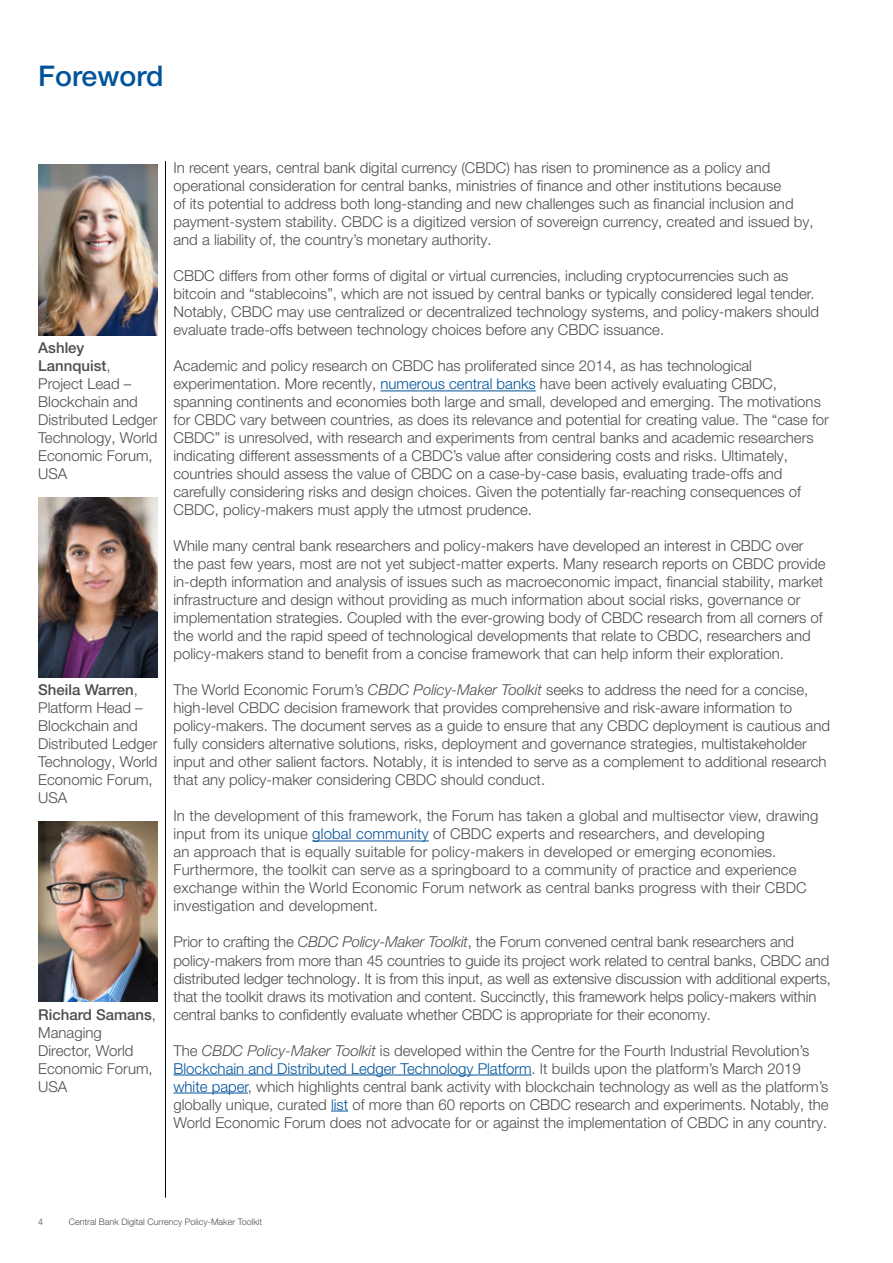
<style>
.page{position:relative;width:893px;height:1263px;background:#fff}
.page>*{position:absolute;margin:0;border:0;box-sizing:border-box;transform-origin:0 0}
.heading{font:500 28.5px "Helvetica Neue LT Pro";color:#00539b}
.main_text{font:300 15px/18px "Helvetica Neue LT Pro";color:#4d4d4f}
.name{font:300 15px/18px "Helvetica Neue LT Pro";color:#4d4d4f}
.t1{font:300 9px "Helvetica Neue LT Pro";color:#4d4d4f}
.s1{font-weight:500}
.s2{color:#00539b}
.s3{font-style:italic}
</style>
<div class="page">
<hr style="left:380px;top:391px;width:156px;height:1px;background:#00539b">
<hr style="left:312px;top:841px;width:117px;height:1px;background:#00539b">
<hr style="left:173px;top:1075px;width:359px;height:1px;background:#00539b">
<hr style="left:173px;top:1093px;width:75px;height:1px;background:#00539b">
<svg style="left:331px;top:1111px;width:17px;height:1px"></svg>
<hr style="left:165px;top:161px;width:1px;height:1036px;background:#000">
<img style="left:38px;top:165px;width:120px;height:170px">
<img style="left:38px;top:497px;width:120px;height:180px">
<img style="left:38px;top:821px;width:120px;height:180px">
<p class="heading" style="left:38px;top:58px;width:127px">Foreword</p>
<p class="name" style="left:38px;top:339px;width:121px"><span class="s1">Ashley<br>Lannquist</span>,<br>Project Lead –<br>Blockchain and<br>Distributed Ledger<br>Technology, World<br>Economic Forum,<br>USA</p>
<p class="name" style="left:38px;top:681px;width:121px"><span class="s1">Sheila Warren</span>,<br>Platform Head –<br>Blockchain and<br>Distributed Ledger<br>Technology, World<br>Economic Forum,<br>USA</p>
<p class="name" style="left:38px;top:1005px;width:119px"><span class="s1">Richard Samans</span>,<br>Managing<br>Director, World<br>Economic Forum,<br>USA</p>
<p class="main_text" style="left:173px;top:159px;width:642px">In recent years, central bank digital currency (CBDC) has risen to prominence as a policy and operational consideration for central banks, ministries of finance and other institutions because<br>of its potential to address both long‑standing and new challenges such as financial inclusion and payment‑system stability. CBDC is a digitized version of sovereign currency, created and issued by, and a liability of, the country’s monetary authority.</p>
<p class="main_text" style="left:173px;top:267px;width:647px">CBDC differs from other forms of digital or virtual currencies, including cryptocurrencies such as bitcoin and “stablecoins”, which are not issued by central banks or typically considered legal tender.<br>Notably, CBDC may use centralized or decentralized technology systems, and policy‑makers should evaluate trade‑offs between technology choices before any CBDC issuance.</p>
<p class="main_text" style="left:173px;top:357px;width:657px">Academic and policy research on CBDC has proliferated since 2014, as has technological experimentation. More recently, <span class="s2">numerous central banks</span> have been actively evaluating CBDC, spanning continents and economies both large and small, developed and emerging. The motivations for CBDC vary between countries, as does its relevance and potential for creating value. The “case for CBDC” is unresolved, with research and experiments from central banks and academic researchers indicating different assessments of a CBDC’s value after considering costs and risks. Ultimately, countries should assess the value of CBDC on a case‑by‑case basis, evaluating trade‑offs and carefully considering risks and design choices. Given the potentially far‑reaching consequences of CBDC, policy‑makers must apply the utmost prudence.</p>
<p class="main_text" style="left:173px;top:537px;width:654px">While many central bank researchers and policy‑makers have developed an interest in CBDC over the past few years, most are not yet subject‑matter experts. Many research reports on CBDC provide in‑depth information and analysis of issues such as macroeconomic impact, financial stability, market infrastructure and design without providing as much information about social risks, governance or implementation strategies. Coupled with the ever‑growing body of CBDC research from all corners of the world and the rapid speed of technological developments that relate to CBDC, researchers and policy‑makers stand to benefit from a concise framework that can help inform their exploration.</p>
<p class="main_text" style="left:173px;top:681px;width:658px">The World Economic Forum’s <span class="s3">CBDC Policy‑Maker Toolkit</span> seeks to address the need for a concise, high‑level CBDC decision framework that provides comprehensive and risk‑aware information to policy‑makers. The document serves as a guide to ensure that any CBDC deployment is cautious and fully considers alternative solutions, risks, deployment and governance strategies, multistakeholder input and other salient factors. Notably, it is intended to serve as a complement to additional research that any policy‑maker considering CBDC should conduct.</p>
<p class="main_text" style="left:173px;top:807px;width:646px">In the development of this framework, the Forum has taken a global and multisector view, drawing input from its unique <span class="s2">global community</span> of CBDC experts and researchers, and developing<br>an approach that is equally suitable for policy‑makers in developed or emerging economies.<br>Furthermore, the toolkit can serve as a springboard to a community of practice and experience exchange within the World Economic Forum network as central banks progress with their CBDC investigation and development.</p>
<p class="main_text" style="left:173px;top:933px;width:659px">Prior to crafting the <span class="s3">CBDC Policy‑Maker Toolkit</span>, the Forum convened central bank researchers and policy‑makers from more than 45 countries to guide its project work related to central banks, CBDC and distributed ledger technology. It is from this input, as well as extensive discussion with additional experts, that the toolkit draws its motivation and content. Succinctly, this framework helps policy‑makers within central banks to confidently evaluate whether CBDC is appropriate for their economy.</p>
<p class="main_text" style="left:173px;top:1041px;width:657px">The <span class="s3">CBDC Policy‑Maker Toolkit</span> is developed within the Centre for the Fourth Industrial Revolution’s <span class="s2">Blockchain and Distributed Ledger Technology Platform</span>. It builds upon the platform’s March 2019 <span class="s2">white paper</span>, which highlights central bank activity with blockchain technology as well as the platform’s globally unique, curated <span class="s2">list</span> of more than 60 reports on CBDC research and experiments. Notably, the World Economic Forum does not advocate for or against the implementation of CBDC in any country.</p>
<p class="t1" style="left:38px;top:1216px;width:7px">4</p>
<p class="t1" style="left:69px;top:1216px;width:195px">Central Bank Digital Currency Policy‑Maker Toolkit</p>
</div>
